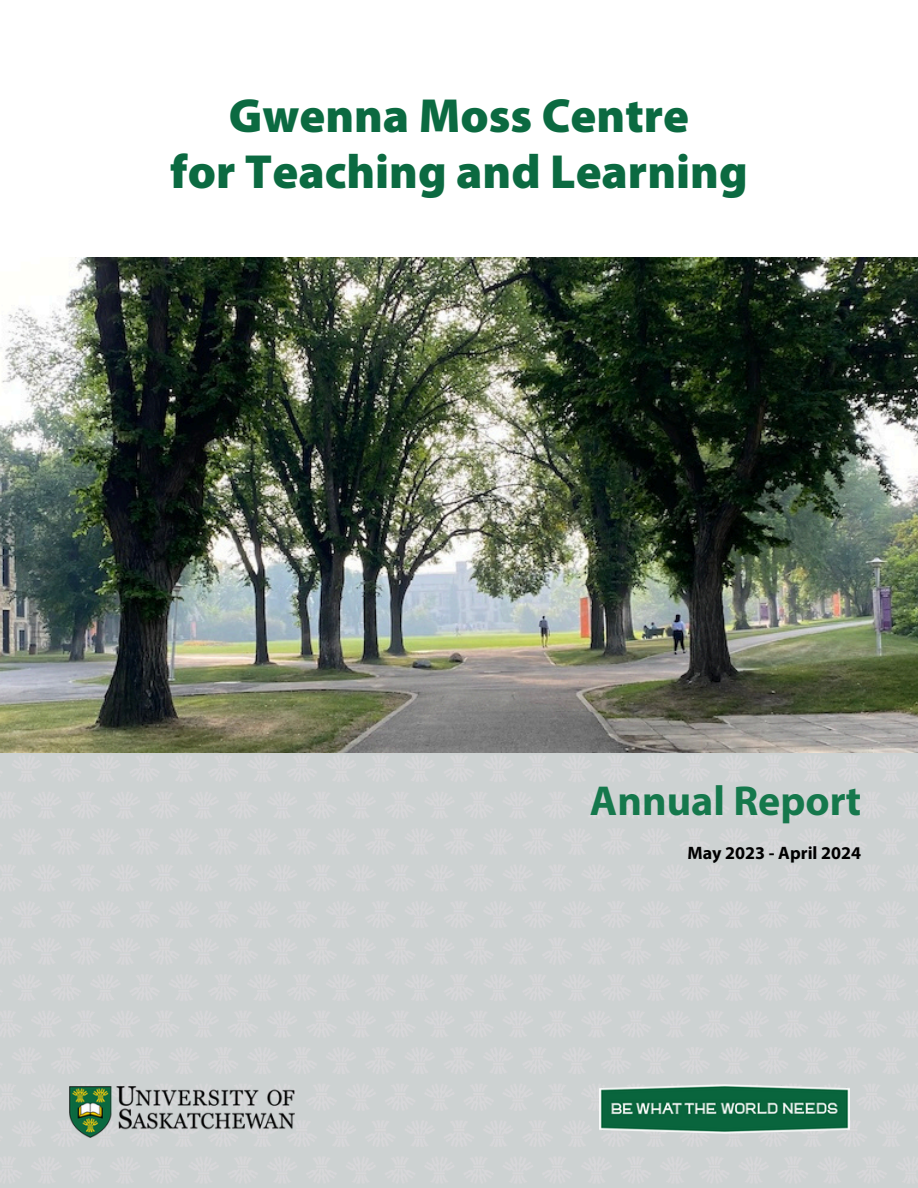
<style>
.page{position:relative;width:918px;height:1188px;background:#fff}
.page>*{position:absolute;margin:0;border:0;box-sizing:border-box;transform-origin:0 0}
.t1{font:900 48.15px/56.2px "Myriad Pro";color:#0b6a41;text-align:center}
.t2{font:700 42px "Myriad Pro";color:#15784c}
.t3{font:700 18px "Myriad Pro";color:#000}
</style>
<div class="page">
<img style="left:0;top:257px;width:918px;height:931px">
<img style="left:70px;top:1087px;width:225px;height:51px">
<img style="left:599px;top:1084px;width:250px;height:50px">
<p class="t1" style="left:170px;top:92px;width:579px">Gwenna Moss Centre<br>for Teaching and Learning</p>
<h1 class="t2" style="left:590px;top:784px;width:273px">Annual Report</h1>
<p class="t3" style="left:687px;top:845px;width:175px">May 2023 - April 2024</p>
</div>
